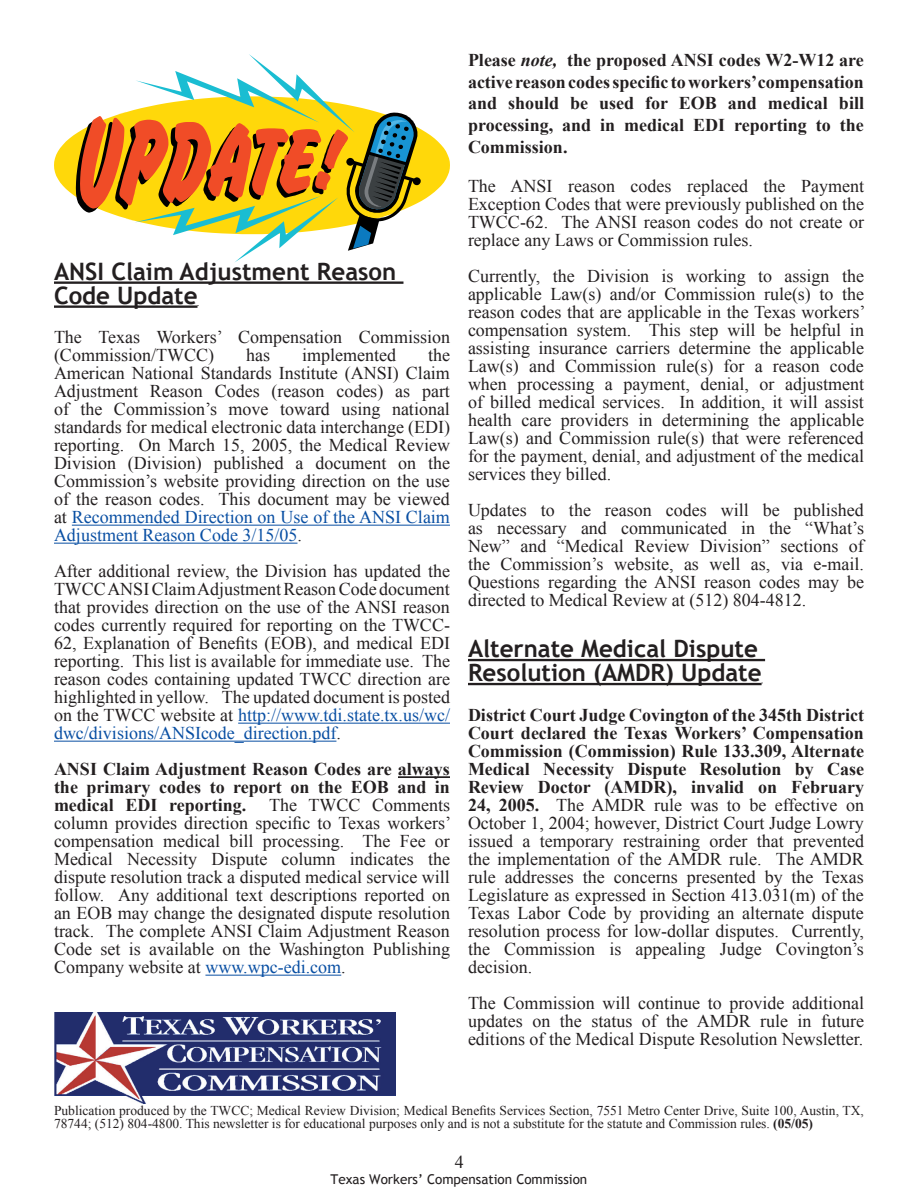
<style>
.page{position:relative;width:918px;height:1188px;background:#fff}
.page>*{position:absolute;margin:0;border:0;box-sizing:border-box;transform-origin:0 0}
.Heading_1{font:700 24px/24px "Trebuchet MS";color:#231f20}
.t1{font:18px/18px "Times New Roman";color:#231f20;text-align:justify}
.t2{font:700 18px/21.6px "Times New Roman";color:#231f20;text-align:justify}
.t3{font:13.5px/13.5px "Times New Roman";color:#231f20}
.t4{font:13.5px "Trebuchet MS";color:#231f20}
.s1{color:#094fa3}
.s2{font-style:italic}
.s3{font-weight:700}
</style>
<div class="page">
<img style="left:54px;top:1012px;width:342px;height:91px">
<hr style="left:468px;top:659px;width:297px;height:2px;background:#231f20">
<hr style="left:468px;top:683px;width:294px;height:2px;background:#231f20">
<svg style="left:54px;top:129px;width:396px;height:73px;fill:#ffd80a"></svg>
<svg style="left:76px;top:54px;width:345px;height:208px"></svg>
<hr style="left:54px;top:281px;width:349px;height:3px;background:#231f20">
<hr style="left:54px;top:305px;width:143px;height:3px;background:#231f20">
<hr style="left:72px;top:525px;width:378px;height:1px;background:#094fa3">
<hr style="left:54px;top:543px;width:243px;height:1px;background:#094fa3">
<hr style="left:238px;top:723px;width:212px;height:1px;background:#094fa3">
<hr style="left:54px;top:741px;width:282px;height:1px;background:#094fa3">
<hr style="left:398px;top:776px;width:52px;height:2px;background:#231f20">
<hr style="left:205px;top:975px;width:136px;height:1px;background:#094fa3">
<p class="Heading_1" style="left:54px;top:259px;width:344px">ANSI Claim Adjustment Reason<br>Code Update</p>
<p class="t1" style="left:54px;top:328px;width:398px">The Texas Workers’ Compensation Commission (Commission/TWCC)</p>
<p class="t1" style="left:54px;top:346px;width:398px;text-indent:374px">the American National Standards Institute (ANSI) Claim Adjustment Reason Codes (reason codes) as part of the Commission’s move toward using national standards for medical electronic data interchange (EDI) reporting. On March 15, 2005, the Medical Review Division (Division) published a document on the Commission’s website providing direction on the use of the reason codes. This document may be viewed at <span class="s1">Recommended Direction on Use of the ANSI Claim Adjustment Reason Code 3/15/05</span>.</p>
<p class="t1" style="left:54px;top:562px;width:398px">After additional review, the Division has updated the TWCC ANSI Claim Adjustment Reason Code document that provides direction on the use of the ANSI reason codes currently required for reporting on the TWCC-62, Explanation of Benefits (EOB), and medical EDI reporting. This list is available for immediate use. The reason codes containing updated TWCC direction are highlighted in yellow. The updated document is posted on the TWCC website at <span class="s1">http://www.tdi.state.tx.us/wc/ dwc/divisions/ANSIcode_direction.pdf</span>.</p>
<p class="t2" style="left:54px;top:760px;width:397px;line-height:18px">ANSI Claim Adjustment Reason Codes are always the primary codes to report on the EOB and in medical EDI reporting.</p>
<p class="t1" style="left:246px;top:346px;width:25px">has</p>
<p class="t1" style="left:302px;top:346px;width:95px">implemented</p>
<p class="t1" style="left:54px;top:796px;width:399px;text-indent:215px">The TWCC Comments column provides direction specific to Texas workers’ compensation medical bill processing. The Fee or Medical Necessity Dispute column indicates the dispute resolution track a disputed medical service will follow. Any additional text descriptions reported on an EOB may change the designated dispute resolution track. The complete ANSI Claim Adjustment Reason Code set is available on the Washington Publishing Company website at <span class="s1">www.wpc-edi.com</span>.</p>
<p class="t2" style="left:468px;top:49px;width:398px">Please <span class="s2">note,</span> the proposed ANSI codes W2-W12 are active reason codes specific to workers’ compensation and should be used for EOB and medical bill processing, and in medical EDI reporting to the Commission.</p>
<p class="t1" style="left:468px;top:177px;width:398px">The ANSI reason codes replaced the Payment Exception Codes that were previously published on the TWCC-62. The ANSI reason codes do not create or replace any Laws or Commission rules.</p>
<p class="t1" style="left:468px;top:267px;width:399px">Currently, the Division is working to assign the applicable Law(s) and/or Commission rule(s) to the reason codes that are applicable in the Texas workers’ compensation system. This step will be helpful in assisting insurance carriers determine the applicable Law(s) and Commission rule(s) for a reason code when processing a payment, denial, or adjustment of billed medical services. In addition, it will assist health care providers in determining the applicable Law(s) and Commission rule(s) that were referenced for the payment, denial, and adjustment of the medical services they billed.</p>
<p class="t1" style="left:468px;top:501px;width:398px">Updates to the reason codes will be published as necessary and communicated in the “What’s New” and “Medical Review Division” sections of the Commission’s website, as well as, via e-mail.<br>Questions regarding the ANSI reason codes may be directed to Medical Review at (512) 804-4812.</p>
<p class="Heading_1" style="left:468px;top:636px;width:295px">Alternate Medical Dispute<br>Resolution (AMDR) Update</p>
<p class="t1" style="left:468px;top:705px;width:398px"><span class="s3">District Court Judge Covington of the 345th District Court declared the Texas Workers’ Compensation Commission (Commission) Rule 133.309, Alternate Medical Necessity Dispute Resolution by Case Review Doctor (AMDR), invalid on February 24, 2005.</span> The AMDR rule was to be effective on October 1, 2004; however, District Court Judge Lowry issued a temporary restraining order that prevented the implementation of the AMDR rule. The AMDR rule addresses the concerns presented by the Texas Legislature as expressed in Section 413.031(m) of the Texas Labor Code by providing an alternate dispute resolution process for low-dollar disputes. Currently, the Commission is appealing Judge Covington’s decision.</p>
<p class="t1" style="left:468px;top:993px;width:398px">The Commission will continue to provide additional updates on the status of the AMDR rule in future editions of the Medical Dispute Resolution Newsletter.</p>
<p class="t3" style="left:54px;top:1103px;width:811px">Publication produced by the TWCC; Medical Review Division; Medical Benefits Services Section, 7551 Metro Center Drive, Suite 100, Austin, TX,<br>78744; (512) 804-4800. This newsletter is for educational purposes only and is not a substitute for the statute and Commission rules. <span class="s3">(05/05)</span></p>
<p class="t1" style="left:455px;top:1153px;width:10px">4</p>
<p class="t4" style="left:331px;top:1172px;width:258px">Texas Workers’ Compensation Commission</p>
</div>
